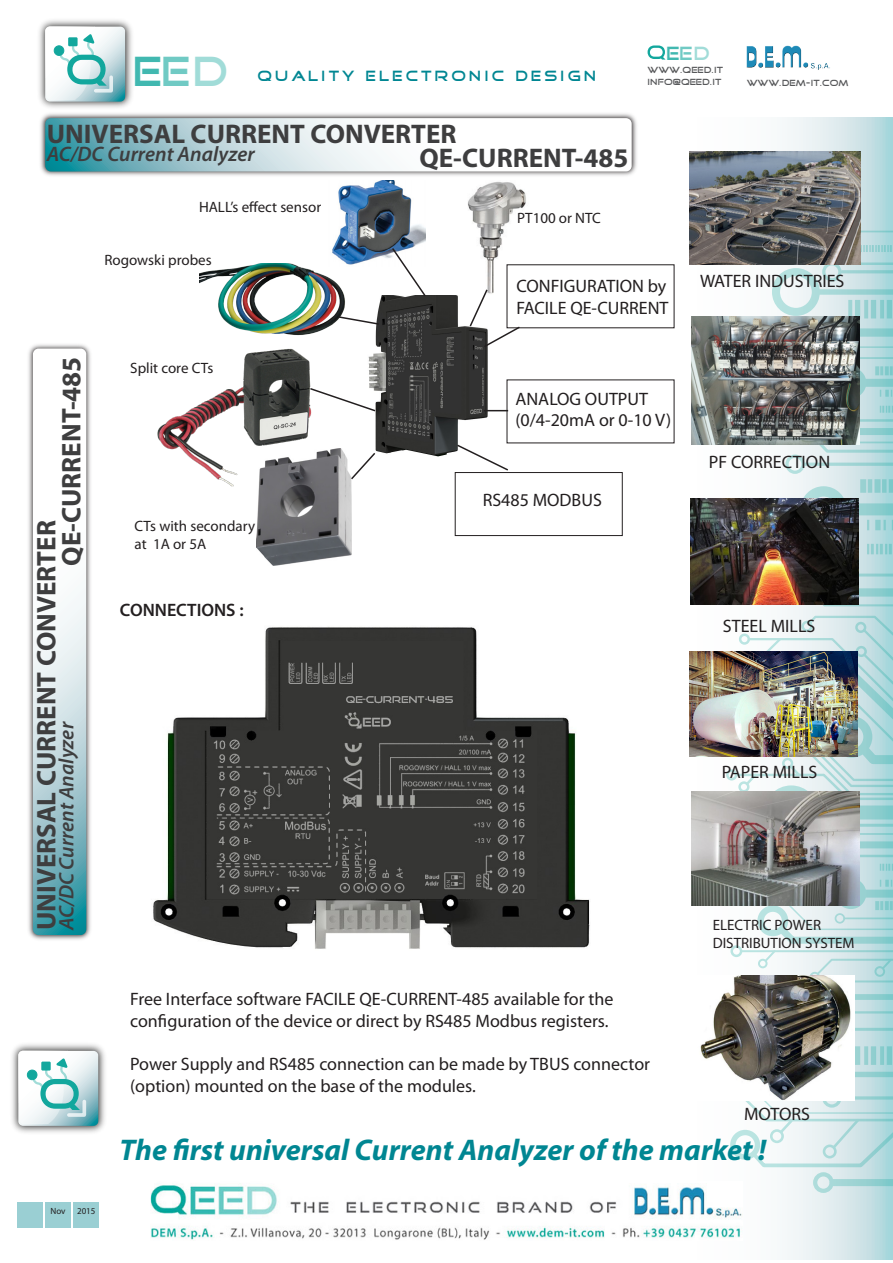
<style>
.page{position:relative;width:893px;height:1263px;background:#fff}
.page>*{position:absolute;margin:0;border:0;box-sizing:border-box;transform-origin:0 0}
.t1{font:42.6px "Good Times";color:rgb(18 167 157/.8)}
.t2{font:italic 700 30px "Myriad Pro";color:#008692}
.t3{font:700 27px "Myriad Pro";color:#3e3e3f}
.t4{font:italic 600 21px "Myriad Pro";color:#3e3e3f}
.t5{font:19.35px "Good Times";color:rgb(18 167 157/.8)}
.t6{font:18px/21.6px "Myriad Pro";color:#231f20}
.t7{font:600 18px "Myriad Pro";color:#231f20}
.t8{font:15px/18px "Myriad Pro";color:#231f20}
.t9{font:15px "Good Times";letter-spacing:.2em;color:#008692}
.t10{font:9px/12px "Good Times";color:#57585a}
.t11{font:9px "Myriad Pro";color:#231f20}
.s1{color:rgb(18 167 157/.6)}
.s2{color:rgb(18 167 157/.4)}
</style>
<div class="page">
<div style="left:18px;top:1203px;width:25px;height:25px;background:#9acfd3"></div>
<div style="left:45px;top:1203px;width:26px;height:25px;background:#9acfd3"></div>
<div style="left:73px;top:1203px;width:25px;height:25px;background:#9acfd3"></div>
<img style="left:40px;top:113px;width:597px;height:63px">
<svg style="left:45px;top:118px;width:587px;height:53px"></svg>
<img style="left:28px;top:344px;width:63px;height:596px">
<svg style="left:33px;top:349px;width:53px;height:586px"></svg>
<img style="left:12px;top:1044px;width:93px;height:89px">
<svg style="left:18px;top:1050px;width:80px;height:76px"></svg>
<div style="left:41px;top:1061px;width:10px;height:9px;background:#12a79d"></div>
<svg style="left:648px;top:45px;width:17px;height:15px"></svg>
<img style="left:39px;top:20px;width:93px;height:88px">
<svg style="left:45px;top:26px;width:80px;height:76px"></svg>
<div style="left:68px;top:37px;width:10px;height:9px;background:#12a79d"></div>
<svg style="left:698px;top:117px;width:195px;height:1142px"></svg>
<div style="left:800px;top:486px;width:47px;height:47px;border:10px solid #12a79d;border-radius:50%"></div>
<svg style="left:859px;top:503px;width:34px;height:12px"></svg>
<svg style="left:860px;top:479px;width:33px;height:14px"></svg>
<svg style="left:867px;top:520px;width:26px;height:10px"></svg>
<svg style="left:728px;top:537px;width:165px;height:70px;background:#afd2d4"></svg>
<hr style="left:741px;top:950px;width:152px;height:2px;background:#12a79d">
<div style="left:730px;top:945px;width:12px;height:12px;border:2px solid #12a79d;border-radius:50%"></div>
<div style="left:758px;top:959px;width:10px;height:9px;border:2px solid #12a79d;border-radius:50%"></div>
<div style="left:757px;top:905px;width:31px;height:31px;border:6px solid #12a79d;border-radius:50%"></div>
<div style="left:726px;top:769px;width:11px;height:11px;border:2px solid #12a79d;border-radius:50%"></div>
<div style="left:835px;top:878px;width:31px;height:31px;border:7px solid #12a79d;border-radius:50%"></div>
<div style="left:813px;top:1172px;width:21px;height:21px;border:4px solid #12a79d;border-radius:50%"></div>
<svg style="left:833px;top:1179px;width:60px;height:7px"></svg>
<svg style="left:863px;top:890px;width:30px;height:8px"></svg>
<svg style="left:859px;top:822px;width:34px;height:66px;background:#aed7db"></svg>
<svg style="left:859px;top:805px;width:34px;height:14px"></svg>
<svg style="left:732px;top:615px;width:161px;height:186px"></svg>
<svg style="left:759px;top:898px;width:134px;height:167px"></svg>
<svg style="left:854px;top:1072px;width:39px;height:5px"></svg>
<div style="left:785px;top:454px;width:20px;height:20px;border:3px solid #12a79d;border-radius:50%"></div>
<hr style="left:805px;top:463px;width:88px;height:3px;background:#12a79d">
<svg style="left:723px;top:1077px;width:170px;height:92px"></svg>
<div style="left:835px;top:367px;width:31px;height:31px;border:7px solid #12a79d;border-radius:50%"></div>
<svg style="left:863px;top:379px;width:30px;height:8px"></svg>
<svg style="left:859px;top:324px;width:34px;height:55px;background:#a7d2d5"></svg>
<svg style="left:747px;top:388px;width:146px;height:65px;background:#bcdde0"></svg>
<svg style="left:733px;top:228px;width:160px;height:38px"></svg>
<svg style="left:848px;top:300px;width:45px;height:18px"></svg>
<div style="left:822px;top:262px;width:19px;height:19px;border:3px solid #12a79d;border-radius:50%"></div>
<div style="left:772px;top:268px;width:48px;height:48px;border:8px solid #12a79d;border-radius:50%"></div>
<svg style="left:816px;top:289px;width:77px;height:6px"></svg>
<hr style="left:842px;top:270px;width:51px;height:3px;background:#12a79d">
<img style="left:746px;top:45px;width:84px;height:25px">
<img style="left:151px;top:1181px;width:591px;height:60px">
<img style="left:691px;top:498px;width:168px;height:106px">
<img style="left:689px;top:651px;width:169px;height:106px">
<img style="left:691px;top:316px;width:168px;height:129px">
<img style="left:698px;top:975px;width:156px;height:125px">
<img style="left:691px;top:791px;width:168px;height:115px">
<img style="left:368px;top:295px;width:125px;height:162px">
<img style="left:199px;top:263px;width:146px;height:70px">
<svg style="left:337px;top:315px;width:43px;height:11px"></svg>
<img style="left:157px;top:333px;width:156px;height:154px">
<svg style="left:308px;top:387px;width:69px;height:26px"></svg>
<img style="left:257px;top:449px;width:95px;height:117px">
<svg style="left:349px;top:451px;width:28px;height:30px"></svg>
<img style="left:468px;top:182px;width:68px;height:106px">
<div style="left:455px;top:472px;width:167px;height:64px;border:1px solid #231f20"></div>
<svg style="left:484px;top:410px;width:24px;height:1px"></svg>
<svg style="left:455px;top:443px;width:55px;height:28px"></svg>
<svg style="left:468px;top:288px;width:53px;height:61px"></svg>
<img style="left:690px;top:151px;width:170px;height:114px">
<img style="left:321px;top:180px;width:104px;height:88px">
<svg style="left:391px;top:246px;width:36px;height:52px"></svg>
<img style="left:153px;top:627px;width:437px;height:322px">
<h1 class="t1" style="left:132px;top:51px;width:97px">E<span class="s1">E</span><span class="s2">D</span></h1>
<p class="t9" style="left:257px;top:69px;width:341px">QUALITY ELECTRONIC DESIGN</p>
<p class="t3" style="left:47px;top:117px;width:411px">UNIVERSAL CURRENT CONVERTER</p>
<p class="t4" style="left:47px;top:141px;width:210px">AC/DC Current Analyzer</p>
<p class="t3" style="left:419px;top:140px;width:211px">QE-CURRENT-485</p>
<p class="t8" style="left:199px;top:198px;width:124px">HALL’s effect sensor</p>
<p class="t8" style="left:104px;top:250px;width:109px">Rogowski probes</p>
<p class="t8" style="left:517px;top:209px;width:85px">PT100 or NTC</p>
<p class="t5" style="left:666px;top:44px;width:45px">E<span class="s1">E</span><span class="s2">D</span></p>
<p class="t10" style="left:648px;top:65px;width:77px">WWW.QEED.IT<br>INFO@QEED.IT</p>
<p class="t10" style="left:747px;top:77px;width:103px">WWW.DEM-IT.COM</p>
<p class="t3" style="left:54px;top:566px;width:211px;rotate:-90deg">QE-CURRENT-485</p>
<p class="t3" style="left:29px;top:930px;width:411px;rotate:-90deg">UNIVERSAL CURRENT CONVERTER</p>
<p class="t4" style="left:53px;top:930px;width:210px;rotate:-90deg">AC/DC Current Analyzer</p>
<p class="t11" style="left:50px;top:1206px;width:17px">Nov</p>
<p class="t11" style="left:77px;top:1206px;width:20px">2015</p>
<p class="t8" style="left:130px;top:359px;width:85px">Split core CTs</p>
<p class="t8" style="left:135px;top:516px;width:122px">CTs with secondary at 1A or 5A</p>
<p class="t7" style="left:120px;top:598px;width:125px">CONNECTIONS :</p>
<p class="t6" style="left:516px;top:275px;width:154px">CONFIGURATION by<br>FACILE QE-CURRENT</p>
<p class="t6" style="left:700px;top:270px;width:146px">WATER INDUSTRIES</p>
<p class="t6" style="left:515px;top:388px;width:134px">ANALOG OUTPUT</p>
<p class="t6" style="left:515px;top:409px;width:157px">(0/4-20mA or 0-10 V)</p>
<p class="t6" style="left:483px;top:489px;width:121px">RS485 MODBUS</p>
<p class="t6" style="left:709px;top:451px;width:123px">PF CORRECTION</p>
<p class="t6" style="left:723px;top:615px;width:94px">STEEL MILLS</p>
<p class="t6" style="left:722px;top:761px;width:97px">PAPER MILLS</p>
<p class="t8" style="left:713px;top:915px;width:143px">ELECTRIC POWER<br>DISTRIBUTION SYSTEM</p>
<p class="t6" style="left:130px;top:988px;width:485px">Free Interface software FACILE QE-CURRENT-485 available for the configuration of the device or direct by RS485 Modbus registers.</p>
<p class="t6" style="left:130px;top:1053px;width:521px">Power Supply and RS485 connection can be made by TBUS connector (option) mounted on the base of the modules.</p>
<p class="t6" style="left:744px;top:1103px;width:67px">MOTORS</p>
<p class="t2" style="left:119px;top:1130px;width:648px">The first universal Current Analyzer of the market !</p>
</div>
